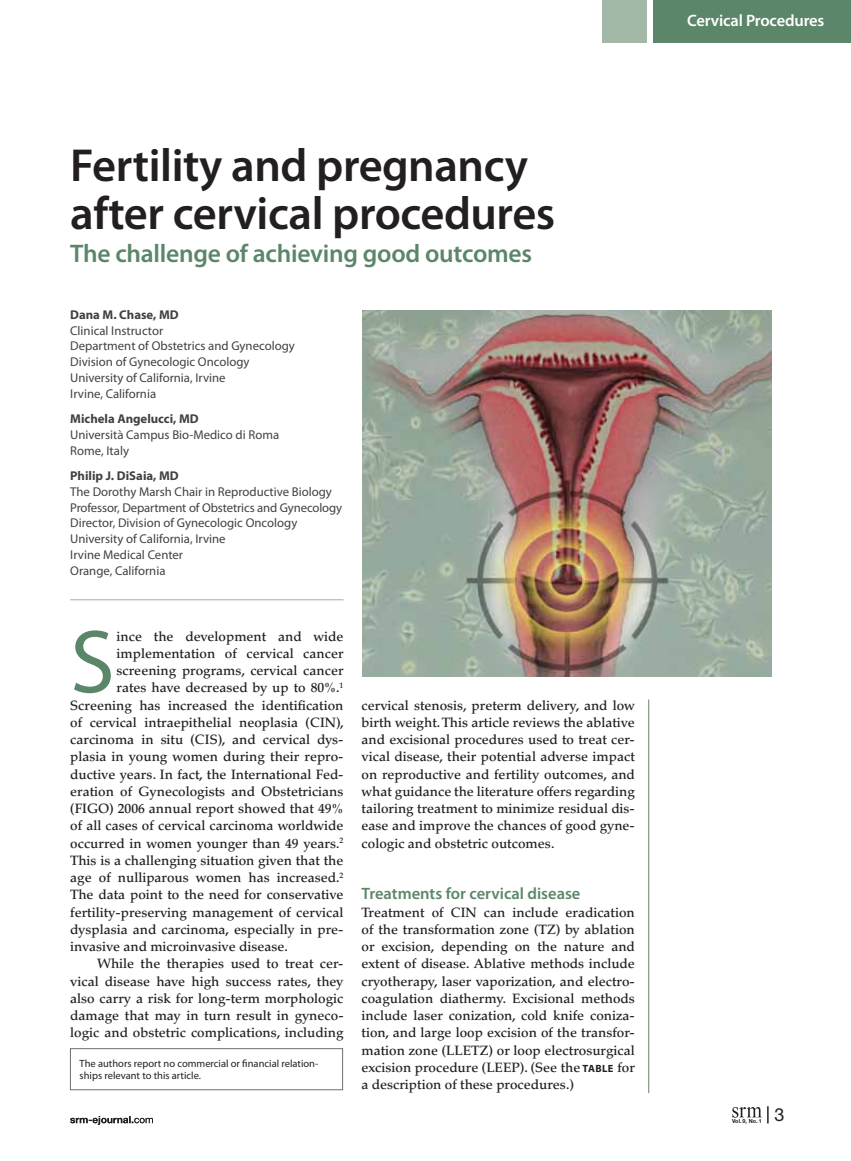
<style>
.page{position:relative;width:851px;height:1161px;background:#fff}
.page>*{position:absolute;margin:0;border:0;box-sizing:border-box;transform-origin:0 0}
.t1{font:90.3px "Myriad Pro";color:#5b8669}
.t2{font:600 46.5px/48px "Myriad Pro";letter-spacing:-.01em;color:#231f20}
.t3{font:600 25.5px "Myriad Pro";letter-spacing:-.01em;color:#5b8669}
.t4{font:18px "Helvetica Neue LT Std";color:#231f20}
.t5{font:600 16.5px "Myriad Pro";color:#5b8669}
.t6{font:600 16.5px "Myriad Pro";letter-spacing:-.01em;color:#fff}
.t7{font:500 13.5px/17.2px "Palatino LT Std";color:#231f20;text-align:justify}
.t8{font:12.75px/15.8px "Myriad Pro";color:#414042}
.t9{font:700 12.75px "Myriad Pro";color:#414042}
.t10{font:10.5px/12px "Myriad Pro";color:#231f20}
.t11{font:700 5.7px "Helvetica Neue LT Std";color:#231f20}
.s1{font-weight:700}
.s2{font-family:"Myriad Pro";font-weight:700;font-size:10.5px}
</style>
<div class="page">
<hr style="left:70px;top:599px;width:273px;height:1px;background:#a7a9ac">
<div style="left:70px;top:1048px;width:273px;height:42px;border:1px solid #6d6e71"></div>
<img style="left:362px;top:310px;width:409px;height:366px">
<svg style="left:767px;top:1106px;width:1px;height:18px"></svg>
<svg style="left:732px;top:1107px;width:29px;height:11px"></svg>
<svg style="left:70px;top:1116px;width:83px;height:9px"></svg>
<div style="left:653px;top:0;width:197px;height:42px;background:#5b8669"></div>
<div style="left:602px;top:0;width:45px;height:42px;background:#a2b7a5"></div>
<hr style="left:648px;top:700px;width:1px;height:393px;background:#5b8669">
<h2 class="t2" style="left:70px;top:140px;width:486px">Fertility and pregnancy after cervical procedures</h2>
<h3 class="t3" style="left:70px;top:237px;width:463px">The challenge of achieving good outcomes</h3>
<p class="t9" style="left:70px;top:306px;width:110px">Dana M. Chase, MD</p>
<p class="t8" style="left:70px;top:322px;width:226px">Clinical Instructor<br>Department of Obstetrics and Gynecology<br>Division of Gynecologic Oncology<br>University of California, Irvine<br>Irvine, California</p>
<p class="t9" style="left:70px;top:410px;width:130px">Michela Angelucci, MD</p>
<p class="t8" style="left:70px;top:426px;width:210px">Università Campus Bio-Medico di Roma<br>Rome, Italy</p>
<p class="t9" style="left:70px;top:467px;width:110px">Philip J. DiSaia, MD</p>
<p class="t8" style="left:70px;top:483px;width:273px">The Dorothy Marsh Chair in Reproductive Biology Professor, Department of Obstetrics and Gynecology Director, Division of Gynecologic Oncology University of California, Irvine<br>Irvine Medical Center<br>Orange, California</p>
<h1 class="t1" style="left:70px;top:606px;width:46px">S</h1>
<p class="t7" style="left:117px;top:628px;width:228px">ince the development and wide</p>
<p class="t7" style="left:117px;top:645px;width:228px">implementation of cervical cancer</p>
<p class="t7" style="left:117px;top:662px;width:228px">screening programs, cervical cancer</p>
<p class="t7" style="left:117px;top:679px;width:228px">rates have decreased by up to 80%.<sup>1</sup></p>
<p class="t7" style="left:70px;top:697px;width:275px">Screening has increased the identification</p>
<p class="t7" style="left:70px;top:714px;width:275px">of cervical intraepithelial neoplasia (CIN),</p>
<p class="t7" style="left:70px;top:731px;width:275px">carcinoma in situ (CIS), and cervical dys-</p>
<p class="t7" style="left:70px;top:748px;width:275px">plasia in young women during their repro-</p>
<p class="t7" style="left:70px;top:766px;width:275px">ductive years. In fact, the International Fed-</p>
<p class="t7" style="left:70px;top:783px;width:275px">eration of Gynecologists and Obstetricians</p>
<p class="t7" style="left:70px;top:800px;width:275px">(FIGO) 2006 annual report showed that 49%</p>
<p class="t7" style="left:70px;top:817px;width:275px">of all cases of cervical carcinoma worldwide</p>
<p class="t7" style="left:70px;top:835px;width:275px">occurred in women younger than 49 years.<sup>2</sup></p>
<p class="t7" style="left:70px;top:852px;width:275px">This is a challenging situation given that the</p>
<p class="t7" style="left:70px;top:869px;width:275px">age of nulliparous women has increased.<sup>2</sup></p>
<p class="t7" style="left:70px;top:886px;width:275px">The data point to the need for conservative</p>
<p class="t7" style="left:70px;top:904px;width:275px">fertility-preserving management of cervical</p>
<p class="t7" style="left:70px;top:921px;width:275px">dysplasia and carcinoma<span class="s1">,</span> especially in pre-</p>
<p class="t7" style="left:70px;top:938px;width:219px">invasive and microinvasive disease.</p>
<p class="t7" style="left:97px;top:955px;width:248px">While the therapies used to treat cer-</p>
<p class="t7" style="left:70px;top:973px;width:275px">vical disease have high success rates, they</p>
<p class="t7" style="left:70px;top:990px;width:275px">also carry a risk for long-term morphologic</p>
<p class="t7" style="left:70px;top:1007px;width:275px">damage that may in turn result in gyneco-</p>
<p class="t7" style="left:70px;top:1024px;width:275px">logic and obstetric complications, including</p>
<p class="t10" style="left:80px;top:1057px;width:240px">The authors report no commercial or financial relation&shy;ships relevant to this article.</p>
<p class="t7" style="left:361px;top:697px;width:275px">cervical stenosis, preterm delivery, and low birth weight. This article reviews the ablative and excisional procedures used to treat cer&shy;vical disease, their potential adverse impact on reproductive and fertility outcomes, and what guidance the literature offers regarding tailoring treatment to minimize residual dis&shy;ease and improve the chances of good gyne&shy;cologic and obstetric outcomes.</p>
<p class="t5" style="left:361px;top:883px;width:220px">Treatments for cervical disease</p>
<p class="t7" style="left:361px;top:904px;width:275px">Treatment of CIN can include eradication of the transformation zone (TZ) by ablation or excision, depending on the nature and extent of disease. Ablative methods include cryotherapy, laser vaporization, and electro&shy;coagulation diathermy. Excisional methods include laser conization, cold knife coniza&shy;tion, and large loop excision of the transfor&shy;mation zone (LLETZ) or loop electrosurgical excision procedure (LEEP). (See the <span class="s2">TABLE</span> for a description of these procedures.)</p>
<p class="t6" style="left:687px;top:10px;width:139px">Cervical Procedures</p>
<p class="t11" style="left:732px;top:1118px;width:31px">Vol. 9, No. 1</p>
<h3 class="t4" style="left:774px;top:1104px;width:12px">3</h3>
</div>
